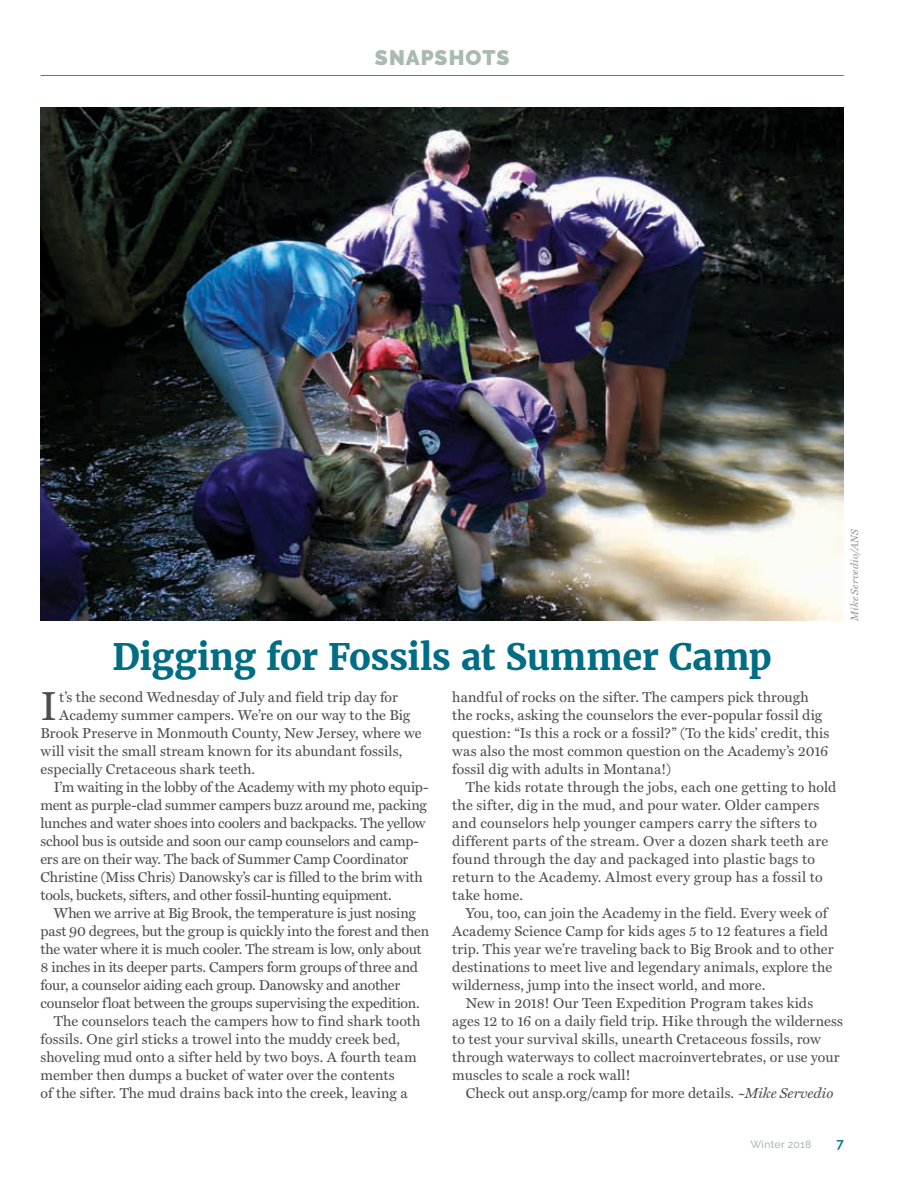
<style>
.page{position:relative;width:918px;height:1188px;background:#fff}
.page>*{position:absolute;margin:0;border:0;box-sizing:border-box;transform-origin:0 0}
.t1{font:40.8px "Miller Text Roman";color:#4d4d4f}
.t2{font:700 36px "Merriweather";letter-spacing:-.01em;color:#006d85}
.t3{font:900 21px "Raleway";letter-spacing:.04em;color:#a8bab1}
.t4{font:14.4px/18px "Miller Text Roman";color:#4d4d4f}
.t5{font:14.4px/18px "Miller Text Roman";letter-spacing:.02em;color:#4d4d4f}
.t6{font:14.4px "Miller Text Roman";letter-spacing:-.02em;color:#4d4d4f}
.t7{font:600 13.5px "Raleway";color:#006d85}
.t8{font:italic 10.5px "Miller Text";letter-spacing:.02em;color:#919396}
.t9{font:500 10.5px "Raleway";letter-spacing:.02em;color:#a8bab1}
.s1{font-family:"Miller Text";font-style:italic}
</style>
<div class="page">
<hr style="left:40px;top:75px;width:804px;height:1px;background:#00a19c">
<img style="left:40px;top:107px;width:804px;height:514px">
<h3 class="t3" style="left:375px;top:46px;width:136px">SNAPSHOTS</h3>
<h2 class="t2" style="left:112px;top:635px;width:661px">Digging for Fossils at Summer Camp</h2>
<p class="t8" style="left:848px;top:621px;width:94px;rotate:-90deg">Mike Servedio/ANS</p>
<h1 class="t1" style="left:40px;top:682px;width:18px">I</h1>
<p class="t4" style="left:59px;top:688px;width:340px">t’s the second Wednesday of July and field trip day for</p>
<p class="t4" style="left:59px;top:706px;width:353px">Academy summer campers. We’re on our way to the Big</p>
<p class="t4" style="left:41px;top:724px;width:383px">Brook Preserve in Monmouth County, New Jersey, where we</p>
<p class="t4" style="left:41px;top:742px;width:363px">will visit the small stream known for its abundant fossils,</p>
<p class="t4" style="left:41px;top:760px;width:216px">especially Cretaceous shark teeth.</p>
<p class="t6" style="left:54px;top:779px;width:376px">I’m waiting in the lobby of the Academy with my photo equip-</p>
<p class="t4" style="left:40px;top:796px;width:388px">ment as purple-clad summer campers buzz around me, packing</p>
<p class="t4" style="left:40px;top:814px;width:387px">lunches and water shoes into coolers and backpacks. The yellow</p>
<p class="t4" style="left:40px;top:832px;width:380px">school bus is outside and soon our camp counselors and camp-</p>
<p class="t4" style="left:40px;top:850px;width:369px">ers are on their way. The back of Summer Camp Coordinator</p>
<p class="t4" style="left:40px;top:868px;width:384px">Christine (Miss Chris) Danowsky’s car is filled to the brim with</p>
<p class="t6" style="left:40px;top:887px;width:353px">tools, buckets, sifters, and other fossil-hunting equipment.</p>
<p class="t6" style="left:54px;top:905px;width:363px">When we arrive at Big Brook, the temperature is just nosing</p>
<p class="t4" style="left:40px;top:922px;width:390px">past 90 degrees, but the group is quickly into the forest and then</p>
<p class="t4" style="left:40px;top:940px;width:383px">the water where it is much cooler. The stream is low, only about</p>
<p class="t4" style="left:40px;top:958px;width:379px">8 inches in its deeper parts. Campers form groups of three and</p>
<p class="t4" style="left:40px;top:976px;width:361px">four, a counselor aiding each group. Danowsky and another</p>
<p class="t4" style="left:40px;top:994px;width:381px">counselor float between the groups supervising the expedition.</p>
<p class="t4" style="left:54px;top:1012px;width:368px">The counselors teach the campers how to find shark tooth</p>
<p class="t4" style="left:40px;top:1030px;width:361px">fossils. One girl sticks a trowel into the muddy creek bed,</p>
<p class="t4" style="left:40px;top:1048px;width:378px">shoveling mud onto a sifter held by two boys. A fourth team</p>
<p class="t4" style="left:40px;top:1066px;width:356px">member then dumps a bucket of water over the contents</p>
<p class="t4" style="left:40px;top:1084px;width:369px">of the sifter. The mud drains back into the creek, leaving a</p>
<p class="t4" style="left:452px;top:688px;width:379px">handful of rocks on the sifter. The campers pick through the rocks, asking the counselors the ever-popular fossil dig question: “Is this a rock or a fossil?” (To the kids’ credit, this was also the most common question on the Academy’s 2016 fossil dig with adults in Montana!)</p>
<p class="t5" style="left:452px;top:778px;width:386px;text-indent:13px">The kids rotate through the jobs, each one getting to hold the sifter, dig in the mud, and pour water. Older campers and counselors help younger campers carry the sifters to different parts of the stream. Over a dozen shark teeth are found through the day and packaged into plastic bags to return to the Academy. Almost every group has a fossil to take home.</p>
<p class="t4" style="left:452px;top:904px;width:383px;text-indent:13px">You, too, can join the Academy in the field. Every week of Academy Science Camp for kids ages 5 to 12 features a field trip. This year we’re traveling back to Big Brook and to other destinations to meet live and legendary animals, explore the wilderness, jump into the insect world, and more.</p>
<p class="t4" style="left:452px;top:994px;width:392px;text-indent:13px">New in 2018! Our Teen Expedition Program takes kids ages 12 to 16 on a daily field trip. Hike through the wilderness to test your survival skills, unearth Cretaceous fossils, row through waterways to collect macroinvertebrates, or use your muscles to scale a rock wall!</p>
<p class="t4" style="left:466px;top:1084px;width:369px">Check out ansp.org/camp for more details. <span class="s1">~Mike Servedio</span></p>
<p class="t9" style="left:750px;top:1138px;width:63px">Winter 2018</p>
<p class="t7" style="left:836px;top:1135px;width:9px">7</p>
</div>
